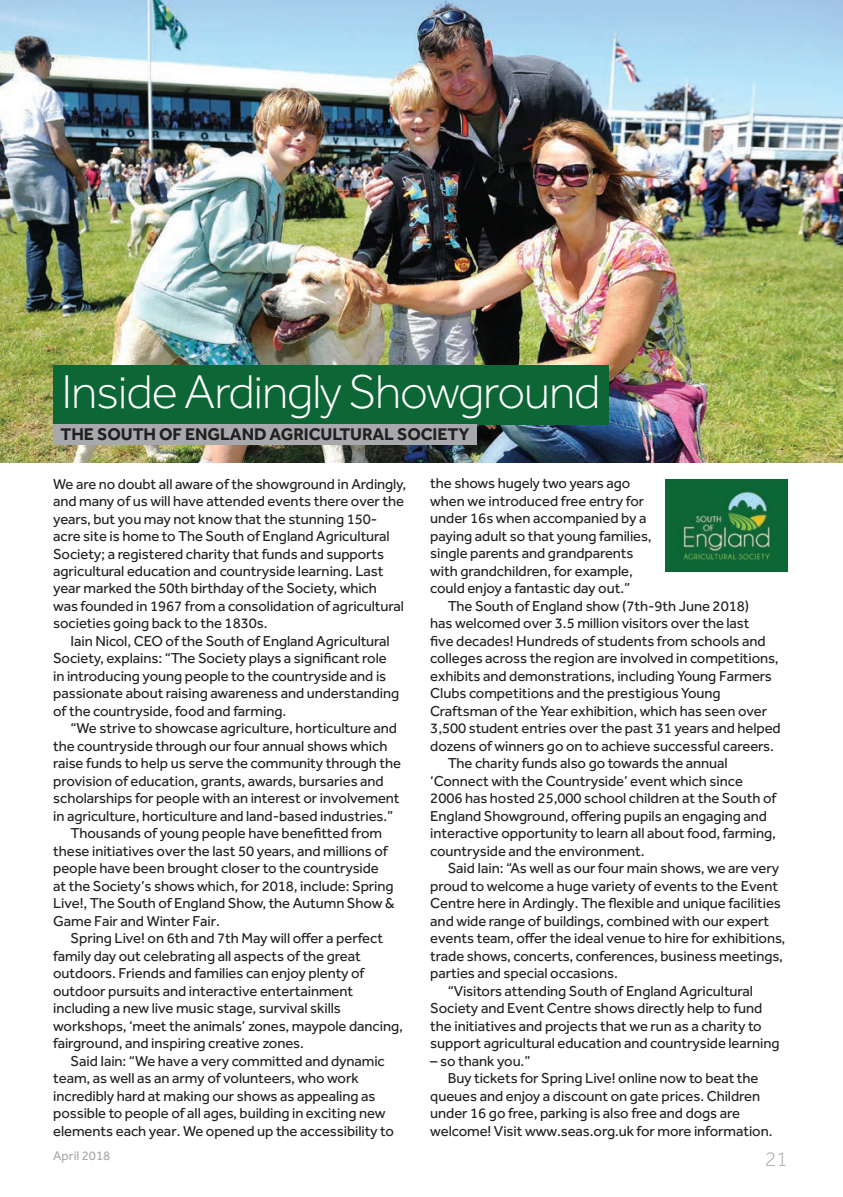
<style>
.page{position:relative;width:843px;height:1197px;background:#fff}
.page>*{position:absolute;margin:0;border:0;box-sizing:border-box;transform-origin:0 0}
.t1{font:300 49px "Effra";letter-spacing:-.02em;color:#fff}
.t2{font:300 21px "Effra";color:#a8a9ad}
.t3{font:700 17.5px "Effra";letter-spacing:-.005em;color:#231f20}
.t4{font:14.88px/17.5px "Effra";letter-spacing:-.005em;color:#231f20}
.t5{font:13.12px "Effra";color:#a8a9ad}
</style>
<div class="page">
<img style="left:0;top:0;width:843px;height:462px">
<div style="left:53px;top:365px;width:556px;height:59px;background:#0d6635"></div>
<div style="left:53px;top:424px;width:424px;height:21px;background:#a8a9ad"></div>
<img style="left:665px;top:480px;width:122px;height:92px">
<h1 class="t1" style="left:61px;top:364px;width:541px">Inside Ardingly Showground</h1>
<p class="t3" style="left:61px;top:424px;width:410px">THE SOUTH OF ENGLAND AGRICULTURAL SOCIETY</p>
<p class="t4" style="left:53px;top:475px;width:354px">We are no doubt all aware of the showground in Ardingly, and many of us will have attended events there over the years, but you may not know that the stunning 150- acre site is home to The South of England Agricultural Society; a registered charity that funds and supports agricultural education and countryside learning. Last year marked the 50th birthday of the Society, which<br>was founded in 1967 from a consolidation of agricultural societies going back to the 1830s.</p>
<p class="t4" style="left:53px;top:632px;width:348px;text-indent:17px">Iain Nicol, CEO of the South of England Agricultural Society, explains: “The Society plays a significant role in introducing young people to the countryside and is passionate about raising awareness and understanding of the countryside, food and farming.</p>
<p class="t4" style="left:71px;top:719px;width:328px">“We strive to showcase agriculture, horticulture and</p>
<p class="t4" style="left:53px;top:737px;width:336px">the countryside through our four annual shows which</p>
<p class="t4" style="left:53px;top:754px;width:349px">raise funds to help us serve the community through the</p>
<p class="t4" style="left:53px;top:772px;width:332px">provision of education, grants, awards, bursaries and</p>
<p class="t4" style="left:53px;top:789px;width:348px">scholarships for people with an interest or involvement</p>
<p class="t4" style="left:53px;top:807px;width:342px">in agriculture, horticulture and land-based industries.”</p>
<p class="t4" style="left:71px;top:824px;width:313px">Thousands of young people have benefitted from</p>
<p class="t4" style="left:53px;top:842px;width:336px">these initiatives over the last 50 years, and millions of</p>
<p class="t4" style="left:53px;top:859px;width:327px">people have been brought closer to the countryside</p>
<p class="t4" style="left:53px;top:877px;width:342px">at the Society’s shows which, for 2018, include: Spring</p>
<p class="t4" style="left:53px;top:894px;width:343px">Live!, The South of England Show, the Autumn Show &amp;</p>
<p class="t4" style="left:53px;top:912px;width:168px">Game Fair and Winter Fair.</p>
<p class="t4" style="left:71px;top:929px;width:314px">Spring Live! on 6th and 7th May will offer a perfect</p>
<p class="t4" style="left:53px;top:947px;width:309px">family day out celebrating all aspects of the great</p>
<p class="t4" style="left:53px;top:964px;width:313px">outdoors. Friends and families can enjoy plenty of</p>
<p class="t4" style="left:53px;top:982px;width:301px">outdoor pursuits and interactive entertainment</p>
<p class="t4" style="left:53px;top:999px;width:289px">including a new live music stage, survival skills</p>
<p class="t4" style="left:53px;top:1017px;width:351px">workshops, ‘meet the animals’ zones, maypole dancing,</p>
<p class="t4" style="left:53px;top:1034px;width:252px">fairground, and inspiring creative zones.</p>
<p class="t4" style="left:71px;top:1052px;width:316px">Said Iain: “We have a very committed and dynamic</p>
<p class="t4" style="left:53px;top:1069px;width:307px">team, as well as an army of volunteers, who work</p>
<p class="t4" style="left:53px;top:1087px;width:324px">incredibly hard at making our shows as appealing as</p>
<p class="t4" style="left:53px;top:1104px;width:334px">possible to people of all ages, building in exciting new</p>
<p class="t4" style="left:53px;top:1122px;width:342px">elements each year. We opened up the accessibility to</p>
<p class="t4" style="left:430px;top:474px;width:223px">the shows hugely two years ago when we introduced free entry for under 16s when accompanied by a paying adult so that young families, single parents and grandparents with grandchildren, for example, could enjoy a fantastic day out.”</p>
<p class="t4" style="left:448px;top:597px;width:303px">The South of England show (7th-9th June 2018)</p>
<p class="t4" style="left:430px;top:614px;width:321px">has welcomed over 3.5 million visitors over the last</p>
<p class="t4" style="left:430px;top:632px;width:337px">five decades! Hundreds of students from schools and</p>
<p class="t4" style="left:430px;top:649px;width:350px">colleges across the region are involved in competitions,</p>
<p class="t4" style="left:430px;top:667px;width:343px">exhibits and demonstrations, including Young Farmers</p>
<p class="t4" style="left:430px;top:684px;width:292px">Clubs competitions and the prestigious Young</p>
<p class="t4" style="left:430px;top:702px;width:338px">Craftsman of the Year exhibition, which has seen over</p>
<p class="t4" style="left:430px;top:719px;width:352px">3,500 student entries over the past 31 years and helped</p>
<p class="t4" style="left:430px;top:737px;width:345px">dozens of winners go on to achieve successful careers.</p>
<p class="t4" style="left:448px;top:754px;width:282px">The charity funds also go towards the annual</p>
<p class="t4" style="left:430px;top:772px;width:314px">‘Connect with the Countryside’ event which since</p>
<p class="t4" style="left:430px;top:789px;width:348px">2006 has hosted 25,000 school children at the South of</p>
<p class="t4" style="left:430px;top:807px;width:338px">England Showground, offering pupils an engaging and</p>
<p class="t4" style="left:430px;top:824px;width:347px">interactive opportunity to learn all about food, farming,</p>
<p class="t4" style="left:430px;top:842px;width:216px">countryside and the environment.</p>
<p class="t4" style="left:448px;top:859px;width:333px">Said Iain: “As well as our four main shows, we are very</p>
<p class="t4" style="left:430px;top:877px;width:349px">proud to welcome a huge variety of events to the Event</p>
<p class="t4" style="left:430px;top:894px;width:352px">Centre here in Ardingly. The flexible and unique facilities</p>
<p class="t4" style="left:430px;top:912px;width:340px">and wide range of buildings, combined with our expert</p>
<p class="t4" style="left:430px;top:929px;width:356px">events team, offer the ideal venue to hire for exhibitions,</p>
<p class="t4" style="left:430px;top:947px;width:354px">trade shows, concerts, conferences, business meetings,</p>
<p class="t4" style="left:430px;top:964px;width:189px">parties and special occasions.</p>
<p class="t4" style="left:448px;top:982px;width:307px">“Visitors attending South of England Agricultural</p>
<p class="t4" style="left:430px;top:999px;width:333px">Society and Event Centre shows directly help to fund</p>
<p class="t4" style="left:430px;top:1017px;width:333px">the initiatives and projects that we run as a charity to</p>
<p class="t4" style="left:430px;top:1034px;width:351px">support agricultural education and countryside learning</p>
<p class="t4" style="left:430px;top:1052px;width:102px">– so thank you.”</p>
<p class="t4" style="left:448px;top:1069px;width:312px">Buy tickets for Spring Live! online now to beat the</p>
<p class="t4" style="left:430px;top:1087px;width:331px">queues and enjoy a discount on gate prices. Children</p>
<p class="t4" style="left:430px;top:1104px;width:311px">under 16 go free, parking is also free and dogs are</p>
<p class="t4" style="left:430px;top:1122px;width:344px">welcome! Visit www.seas.org.uk for more information.</p>
<p class="t5" style="left:53px;top:1148px;width:59px">April 2018</p>
<h2 class="t2" style="left:764px;top:1147px;width:24px">21</h2>
</div>
